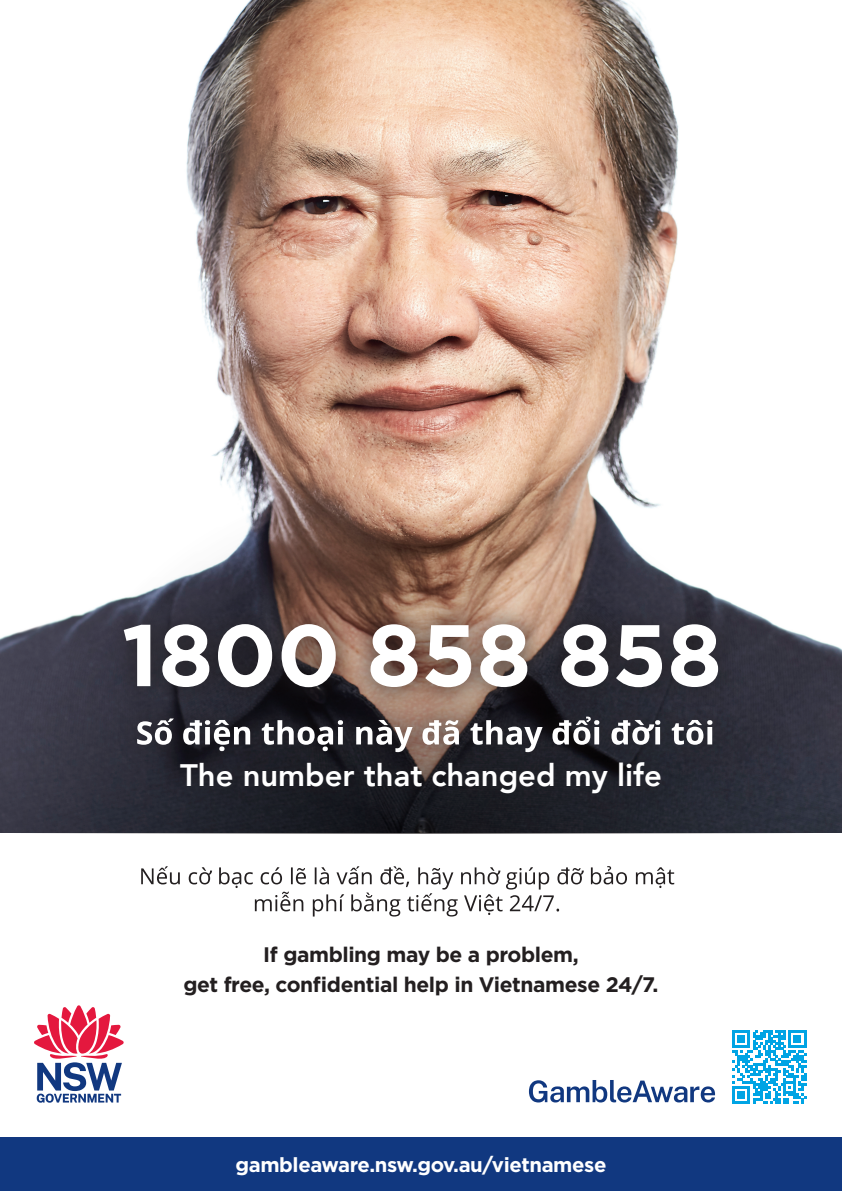
<style>
.page{position:relative;width:842px;height:1191px;background:#fff}
.page>*{position:absolute;margin:0;border:0;box-sizing:border-box;transform-origin:0 0}
.t1{font:800 31px "Avenir";color:#fff}
.t2{font:700 21px/30px "Gotham";letter-spacing:-.02em;color:#231f20;text-align:center}
.t3{font:700 20.3px "Gotham";letter-spacing:-.02em;color:#fff}
</style>
<div class="page">
<img style="left:186px;top:0;width:493px;height:293px">
<svg style="left:0;top:293px;width:842px;height:540px"></svg>
<div style="left:0;top:1137px;width:842px;height:54px;background:#113880"></div>
<div style="left:103px;top:602px;width:636px;height:106px;background:#231f20;opacity:.75"></div>
<svg style="left:124px;top:624px;width:594px;height:63px"></svg>
<div style="left:116px;top:696px;width:618px;height:76px;background:#231f20;opacity:.75"></div>
<svg style="left:137px;top:716px;width:575px;height:36px"></svg>
<div style="left:161px;top:741px;width:520px;height:73px;background:#231f20"></div>
<svg style="left:141px;top:866px;width:533px;height:50px"></svg>
<svg style="left:732px;top:1030px;width:74px;height:73px"></svg>
<svg style="left:34px;top:1005px;width:90px;height:97px"></svg>
<svg style="left:529px;top:1080px;width:186px;height:22px"></svg>
<p class="t1" style="left:180px;top:751px;width:483px">The number that changed my life</p>
<p class="t2" style="left:183px;top:939px;width:477px">If gambling may be a problem,<br>get free, confidential help in Vietnamese 24/7.</p>
<p class="t3" style="left:235px;top:1151px;width:372px">gambleaware.nsw.gov.au/vietnamese</p>
</div>
